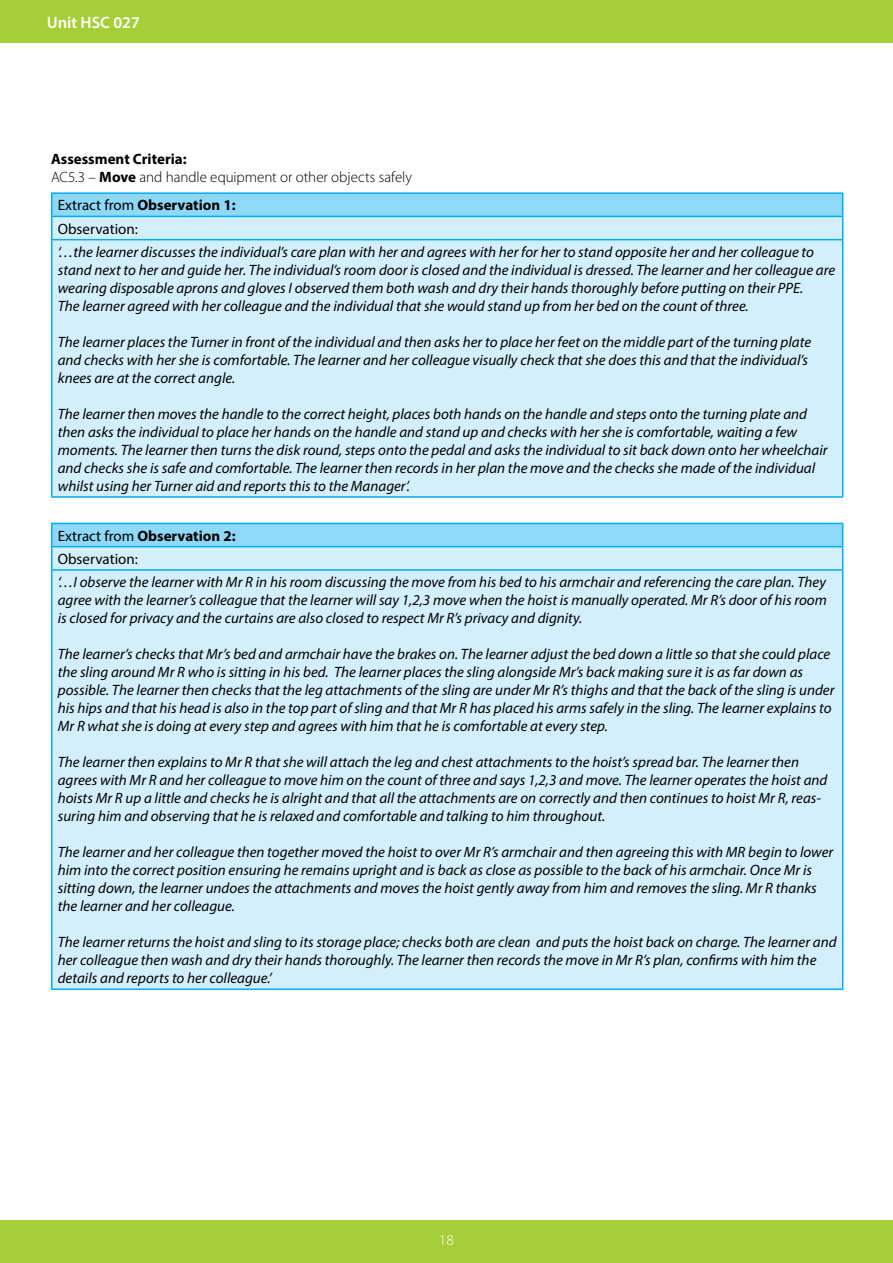
<style>
.page{position:relative;width:893px;height:1263px;background:#fff}
.page>*{position:absolute;margin:0;border:0;box-sizing:border-box;transform-origin:0 0}
.t1{font:600 16.5px "Myriad Pro";color:#fff}
.t2{font:italic 15px/18px "Myriad Pro";color:#000}
.t3{font:15px/23.2px "Myriad Pro";color:#000}
.t4{font:300 15px/18px "Myriad Pro";letter-spacing:-.005em;color:#000}
.t5{font:300 15px "Myriad Pro";color:#fff}
.s1{font-weight:700}
</style>
<div class="page">
<div style="left:0;top:0;width:893px;height:43px;background:#a6ce39"></div>
<div style="left:0;top:1220px;width:893px;height:43px;background:#a6ce39"></div>
<div style="left:52px;top:193px;width:791px;height:23px;background:#8ed8f8"></div>
<div style="left:53px;top:217px;width:789px;height:279px;background:#d4effc"></div>
<hr style="left:51px;top:192px;width:792px;height:2px;background:#00aeef">
<hr style="left:51px;top:194px;width:2px;height:22px;background:#00aeef">
<hr style="left:51px;top:216px;width:792px;height:1px;background:#00aeef">
<hr style="left:51px;top:217px;width:2px;height:22px;background:#00aeef">
<svg style="left:842px;top:194px;width:1px;height:45px"></svg>
<hr style="left:51px;top:239px;width:792px;height:1px;background:#00aeef">
<hr style="left:51px;top:240px;width:2px;height:256px;background:#00aeef">
<hr style="left:842px;top:240px;width:1px;height:256px;background:#00aeef">
<hr style="left:51px;top:496px;width:792px;height:2px;background:#00aeef">
<div style="left:52px;top:523px;width:791px;height:24px;background:#8ed8f8"></div>
<div style="left:53px;top:547px;width:789px;height:441px;background:#d4effc"></div>
<hr style="left:51px;top:571px;width:2px;height:417px;background:#00aeef">
<hr style="left:842px;top:571px;width:1px;height:417px;background:#00aeef">
<hr style="left:51px;top:988px;width:792px;height:2px;background:#00aeef">
<hr style="left:51px;top:523px;width:792px;height:1px;background:#00aeef">
<hr style="left:51px;top:524px;width:2px;height:22px;background:#00aeef">
<hr style="left:51px;top:546px;width:792px;height:1px;background:#00aeef">
<hr style="left:51px;top:547px;width:2px;height:22px;background:#00aeef">
<svg style="left:842px;top:524px;width:1px;height:45px"></svg>
<hr style="left:51px;top:569px;width:792px;height:2px;background:#00aeef">
<p class="t1" style="left:47px;top:12px;width:95px">Unit HSC 027</p>
<p class="t4" style="left:51px;top:151px;width:363px"><span class="s1">Assessment Criteria:<br></span>AC5.3 – <span class="s1">Move</span> and handle equipment or other objects safely</p>
<p class="t3" style="left:58px;top:194px;width:179px">Extract from <span class="s1">Observation 1:<br></span>Observation:</p>
<p class="t2" style="left:58px;top:243px;width:779px">‘…the learner discusses the individual’s care plan with her and agrees with her for her to stand opposite her and her colleague to stand next to her and guide her. The individual’s room door is closed and the individual is dressed. The learner and her colleague are wearing disposable aprons and gloves I observed them both wash and dry their hands thoroughly before putting on their PPE.<br>The learner agreed with her colleague and the individual that she would stand up from her bed on the count of three.</p>
<p class="t2" style="left:58px;top:333px;width:755px">The learner places the Turner in front of the individual and then asks her to place her feet on the middle part of the turning plate and checks with her she is comfortable. The learner and her colleague visually check that she does this and that the individual’s knees are at the correct angle.</p>
<p class="t2" style="left:58px;top:405px;width:771px">The learner then moves the handle to the correct height, places both hands on the handle and steps onto the turning plate and then asks the individual to place her hands on the handle and stand up and checks with her she is comfortable, waiting a few moments. The learner then turns the disk round, steps onto the pedal and asks the individual to sit back down onto her wheelchair and checks she is safe and comfortable. The learner then records in her plan the move and the checks she made of the individual whilst using her Turner aid and reports this to the Manager’.</p>
<p class="t3" style="left:58px;top:524px;width:179px">Extract from <span class="s1">Observation 2:<br></span>Observation:</p>
<p class="t2" style="left:58px;top:573px;width:771px;text-align:justify">‘…I observe the learner with Mr R in his room discussing the move from his bed to his armchair and referencing the care plan. They agree with the learner’s colleague that the learner will say 1,2,3 move when the hoist is manually operated. Mr R’s door of his room is closed for privacy and the curtains are also closed to respect Mr R’s privacy and dignity.</p>
<p class="t2" style="left:58px;top:645px;width:778px">The learner’s checks that Mr’s bed and armchair have the brakes on. The learner adjust the bed down a little so that she could place the sling around Mr R who is sitting in his bed. The learner places the sling alongside Mr’s back making sure it is as far down as possible. The learner then checks that the leg attachments of the sling are under Mr R’s thighs and that the back of the sling is under his hips and that his head is also in the top part of sling and that Mr R has placed his arms safely in the sling. The learner explains to Mr R what she is doing at every step and agrees with him that he is comfortable at every step.</p>
<p class="t2" style="left:58px;top:753px;width:771px">The learner then explains to Mr R that she will attach the leg and chest attachments to the hoist’s spread bar. The learner then agrees with Mr R and her colleague to move him on the count of three and says 1,2,3 and move. The learner operates the hoist and hoists Mr R up a little and checks he is alright and that all the attachments are on correctly and then continues to hoist Mr R, reas&shy;suring him and observing that he is relaxed and comfortable and talking to him throughout.</p>
<p class="t2" style="left:58px;top:843px;width:777px">The learner and her colleague then together moved the hoist to over Mr R’s armchair and then agreeing this with MR begin to lower him into the correct position ensuring he remains upright and is back as close as possible to the back of his armchair. Once Mr is sitting down, the learner undoes the attachments and moves the hoist gently away from him and removes the sling. Mr R thanks the learner and her colleague.</p>
<p class="t2" style="left:58px;top:933px;width:780px">The learner returns the hoist and sling to its storage place; checks both are clean and puts the hoist back on charge. The learner and her colleague then wash and dry their hands thoroughly. The learner then records the move in Mr R’s plan, confirms with him the details and reports to her colleague.’</p>
<p class="t5" style="left:439px;top:1232px;width:16px">18</p>
</div>
